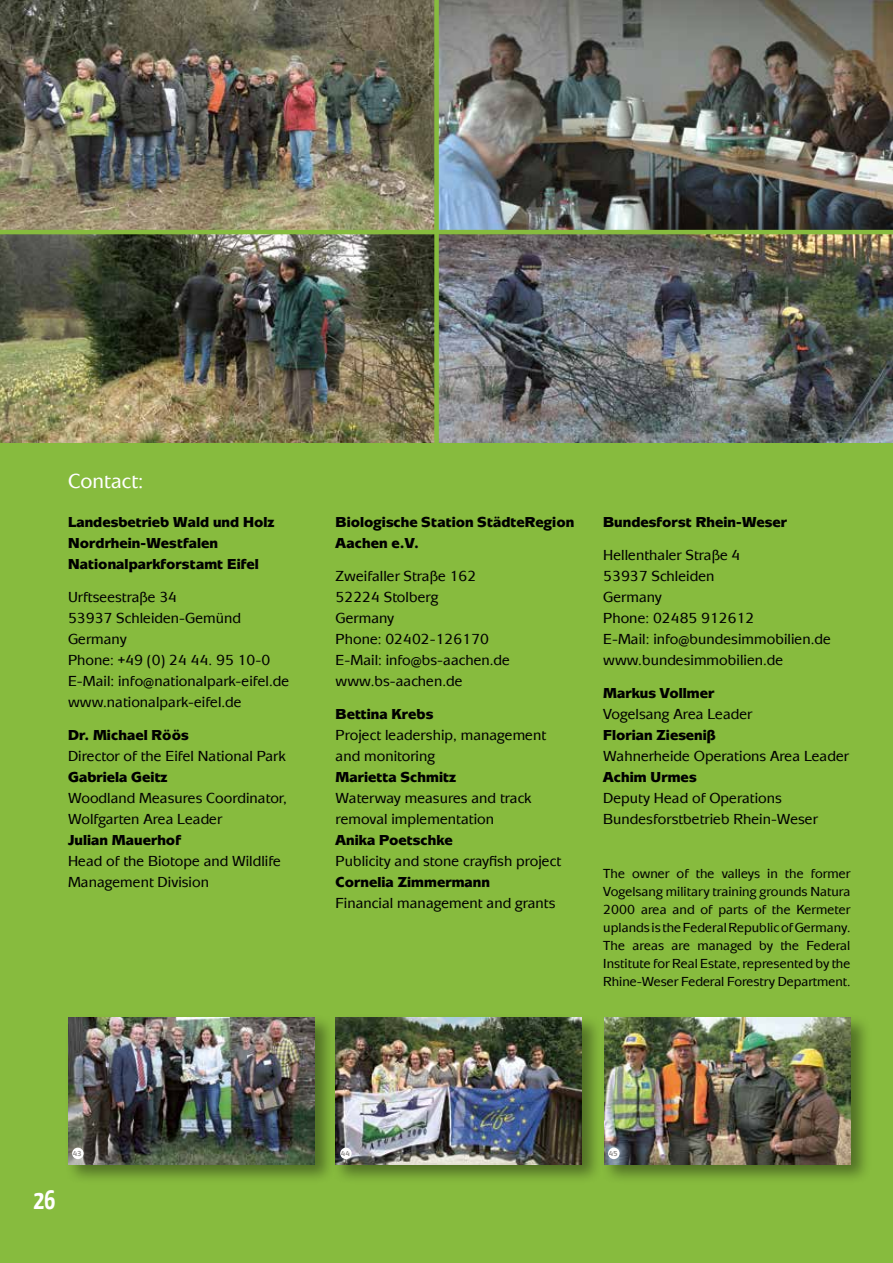
<style>
.page{position:relative;width:893px;height:1263px;background:#87bb3e}
.page>*{position:absolute;margin:0;border:0;box-sizing:border-box;transform-origin:0 0}
.t1{font:700 27px "BDKJ";color:#fff}
.t2{font:500 21px "Mixage EF";color:#fff}
.t3{font:500 15px/21px "Mixage EF";color:#000}
.t4{font:900 15px/21px "Mixage EF";color:#000}
.t5{font:500 13.5px/18px "Mixage EF";letter-spacing:-.005em;color:#000;text-align:justify}
.t6{font:700 7.5px "Mixage EF";color:#949290}
</style>
<div class="page">
<img style="left:0;top:234px;width:434px;height:208px">
<img style="left:0;top:0;width:434px;height:230px">
<img style="left:439px;top:234px;width:454px;height:208px">
<img style="left:439px;top:0;width:454px;height:230px">
<div style="left:332px;top:1014px;width:271px;height:171px;background:#000;opacity:.4"></div>
<img style="left:336px;top:1017px;width:246px;height:147px">
<div style="left:65px;top:1014px;width:271px;height:171px;background:#000;opacity:.4"></div>
<img style="left:68px;top:1017px;width:246px;height:147px">
<div style="left:601px;top:1014px;width:271px;height:171px;background:#000;opacity:.4"></div>
<img style="left:604px;top:1017px;width:246px;height:147px">
<div style="left:72px;top:1147px;width:12px;height:12px;background:#fff;border-radius:50%"></div>
<div style="left:340px;top:1147px;width:12px;height:12px;background:#fff;border-radius:50%"></div>
<div style="left:608px;top:1147px;width:12px;height:12px;background:#fff;border-radius:50%"></div>
<h2 class="t2" style="left:68px;top:469px;width:77px">Contact:</h2>
<p class="t4" style="left:68px;top:511px;width:208px">Landesbetrieb Wald und Holz<br>Nordrhein-Westfalen<br>Nationalparkforstamt Eifel</p>
<p class="t3" style="left:68px;top:586px;width:223px">Urftseestraße 34<br>53937 Schleiden-Gemünd<br>Germany<br>Phone: +49 (0) 24 44. 95 10-0<br>E-Mail: info@nationalpark-eifel.de www.nationalpark-eifel.de</p>
<p class="t4" style="left:68px;top:724px;width:122px">Dr. Michael Röös</p>
<p class="t3" style="left:68px;top:745px;width:219px">Director of the Eifel National Park</p>
<p class="t4" style="left:68px;top:766px;width:101px">Gabriela Geitz</p>
<p class="t3" style="left:68px;top:787px;width:220px">Woodland Measures Coordinator,<br>Wolfgarten Area Leader</p>
<p class="t4" style="left:68px;top:829px;width:114px">Julian Mauerhof</p>
<p class="t3" style="left:68px;top:850px;width:215px">Head of the Biotope and Wildlife<br>Management Division</p>
<p class="t4" style="left:336px;top:511px;width:240px">Biologische Station StädteRegion<br>Aachen e.V.</p>
<p class="t3" style="left:336px;top:565px;width:176px">Zweifaller Straße 162<br>52224 Stolberg<br>Germany<br>Phone: 02402-126170<br>E-Mail: info@bs-aachen.de www.bs-aachen.de</p>
<p class="t4" style="left:336px;top:703px;width:99px">Bettina Krebs</p>
<p class="t3" style="left:336px;top:724px;width:212px">Project leadership, management and monitoring</p>
<p class="t4" style="left:336px;top:766px;width:122px">Marietta Schmitz</p>
<p class="t3" style="left:336px;top:787px;width:197px">Waterway measures and track removal implementation</p>
<p class="t4" style="left:336px;top:829px;width:119px">Anika Poetschke</p>
<p class="t3" style="left:336px;top:850px;width:227px">Publicity and stone crayfish project</p>
<p class="t4" style="left:336px;top:871px;width:156px">Cornelia Zimmermann</p>
<p class="t3" style="left:336px;top:892px;width:221px">Financial management and grants</p>
<p class="t4" style="left:603px;top:511px;width:185px">Bundesforst Rhein-Weser</p>
<p class="t3" style="left:603px;top:544px;width:229px">Hellenthaler Straße 4<br>53937 Schleiden<br>Germany<br>Phone: 02485 912612<br>E-Mail: info@bundesimmobilien.de www.bundesimmobilien.de</p>
<p class="t4" style="left:603px;top:682px;width:113px">Markus Vollmer</p>
<p class="t3" style="left:603px;top:703px;width:151px">Vogelsang Area Leader</p>
<p class="t4" style="left:603px;top:724px;width:114px">Florian Zieseniß</p>
<p class="t3" style="left:603px;top:745px;width:247px">Wahnerheide Operations Area Leader</p>
<p class="t4" style="left:603px;top:766px;width:95px">Achim Urmes</p>
<p class="t3" style="left:603px;top:787px;width:216px">Deputy Head of Operations<br>Bundesforstbetrieb Rhein-Weser</p>
<p class="t5" style="left:603px;top:864px;width:249px">The owner of the valleys in the former Vogelsang military training grounds Natura 2000 area and of parts of the Kermeter uplands is the Federal Republic of Germany.<br>The areas are managed by the Federal Institute for Real Estate, represented by the Rhine-Weser Federal Forestry Department.</p>
<h1 class="t1" style="left:34px;top:1182px;width:24px">26</h1>
<p class="t6" style="left:73px;top:1149px;width:11px">43</p>
<p class="t6" style="left:341px;top:1149px;width:11px">44</p>
<p class="t6" style="left:609px;top:1149px;width:11px">45</p>
</div>
